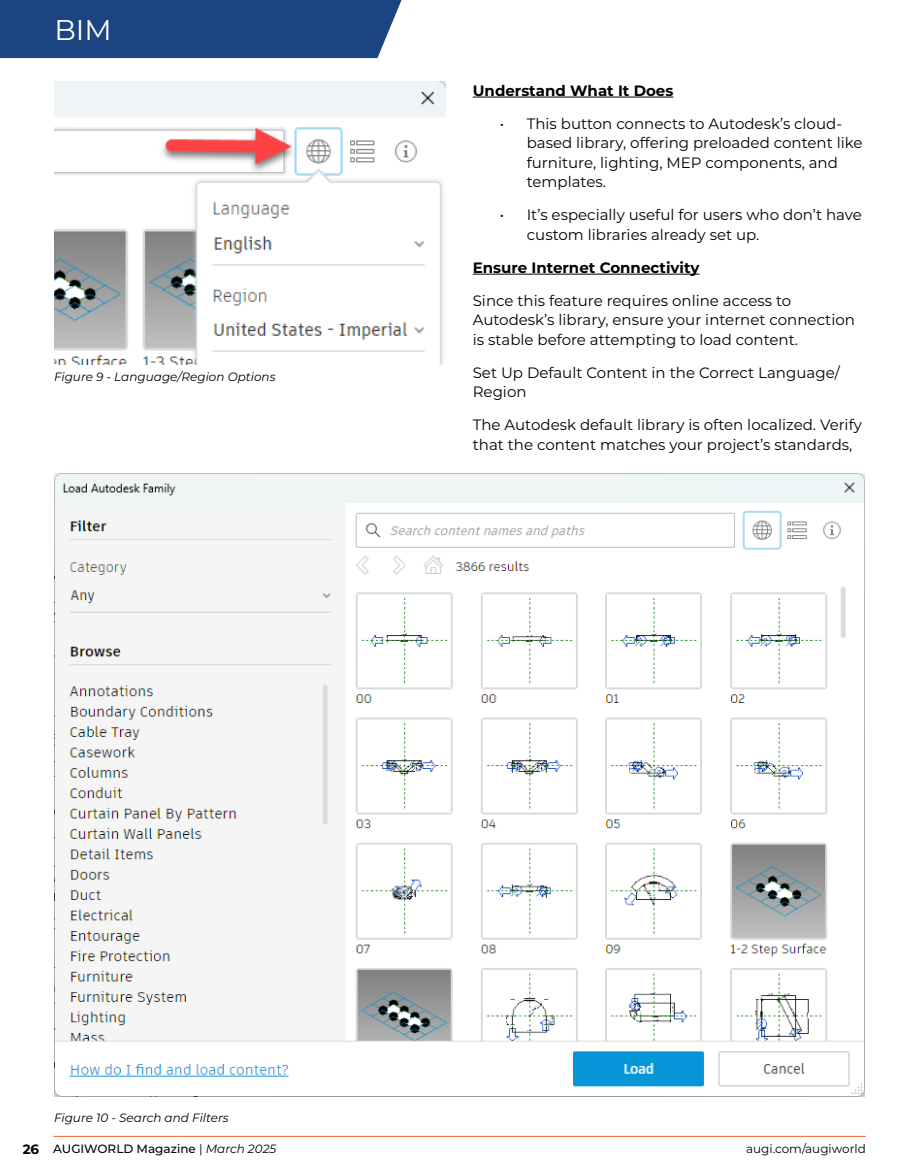
<style>
.page{position:relative;width:905px;height:1175px;background:#fff}
.page>*{position:absolute;margin:0;border:0;box-sizing:border-box;transform-origin:0 0}
.t1{font:28.5px "Montserrat";color:#fff}
.t2{font:15px/19.5px "Montserrat";color:#000}
.t3{font:700 15px "Montserrat";color:#000}
.t4{font:italic 12px "Montserrat";color:#000}
.t5{font:500 12px "Montserrat";color:#000}
.t6{font:12px "Montserrat";color:#000}
.s1{font-weight:700;font-size:13.5px}
.s2{font-weight:400}
.s3{font-weight:400;font-style:italic}
</style>
<div class="page">
<hr style="left:53px;top:1136px;width:812px;height:1px;background:#f26522">
<div style="left:0;top:0;width:402px;height:58px;background:#1c4480"></div>
<hr style="left:472px;top:97px;width:201px;height:1px;background:#000">
<hr style="left:472px;top:274px;width:227px;height:1px;background:#000">
<img style="left:54px;top:473px;width:810px;height:624px">
<img style="left:54px;top:81px;width:392px;height:284px">
<h1 class="t1" style="left:54px;top:11px;width:59px">BIM</h1>
<p class="t4" style="left:54px;top:369px;width:223px">Figure 9 - Language/Region Options</p>
<p class="t3" style="left:472px;top:79px;width:202px">Understand What It Does</p>
<p class="t2" style="left:526px;top:113px;width:337px;text-indent:-27px">• This button connects to Autodesk’s cloud&shy;based library, offering preloaded content like furniture, lighting, MEP components, and templates.</p>
<p class="t2" style="left:526px;top:204px;width:336px;text-indent:-27px">• It’s especially useful for users who don’t have custom libraries already set up.</p>
<p class="t3" style="left:472px;top:256px;width:228px">Ensure Internet Connectivity</p>
<p class="t2" style="left:472px;top:290px;width:383px">Since this feature requires online access to<br>Autodesk’s library, ensure your internet connection is stable before attempting to load content.</p>
<p class="t2" style="left:472px;top:362px;width:368px">Set Up Default Content in the Correct Language/<br>Region</p>
<p class="t2" style="left:472px;top:414px;width:391px">The Autodesk default library is often localized. Verify that the content matches your project’s standards,</p>
<p class="t4" style="left:54px;top:1109px;width:176px">Figure 10 - Search and Filters</p>
<p class="t5" style="left:23px;top:1140px;width:255px"><span class="s1">26</span> AUGIWORLD Magazine <span class="s2">|</span> <span class="s3">March 2025</span></p>
<p class="t6" style="left:746px;top:1140px;width:121px">augi.com/augiworld</p>
</div>
